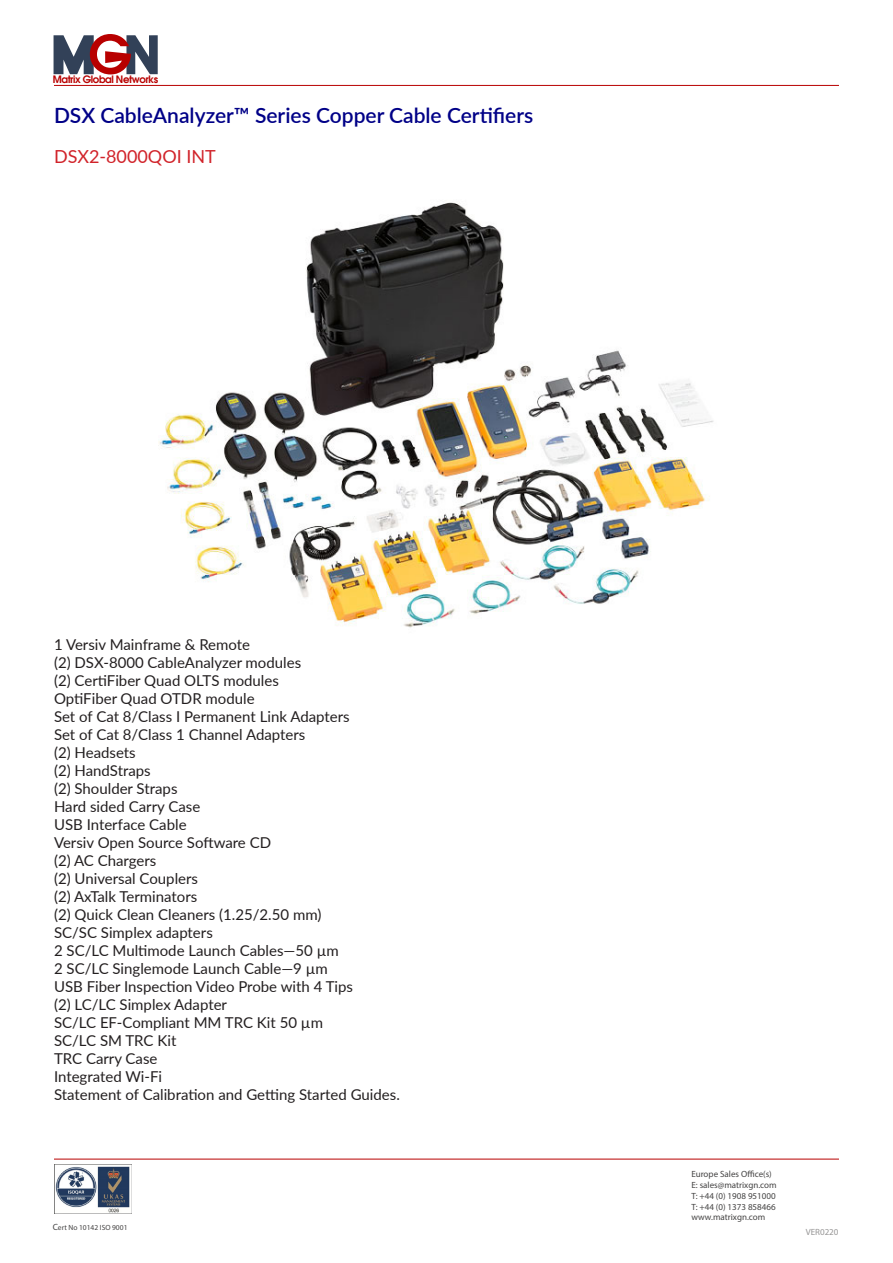
<style>
.page{position:relative;width:893px;height:1263px;background:#fff}
.page>*{position:absolute;margin:0;border:0;box-sizing:border-box;transform-origin:0 0}
.t1{font:600 21px "Lato";color:#000087}
.t2{font:18px "Lato";color:#d1232a}
.t3{font:15px "Lato";color:#231f20}
.t4{font:600 10.2px "Avant Garde";letter-spacing:-.04em;color:#b80000}
.t5{font:9px/10.8px "Myriad Pro";color:#444343}
.t6{font:9px "Myriad Pro";color:#979696}
.t7{font:7.5px "Myriad Pro";color:#444343}
.s1{font-size:9px}
</style>
<div class="page">
<svg style="left:54px;top:34px;width:104px;height:40px"></svg>
<img style="left:55px;top:1164px;width:77px;height:49px">
<hr style="left:54px;top:1159px;width:785px;height:1px;background:#b80000">
<hr style="left:54px;top:85px;width:785px;height:1px;background:#b80000">
<img style="left:158px;top:202px;width:556px;height:426px">
<p class="t4" style="left:53px;top:72px;width:107px">Matrix Global Networks</p>
<p class="t1" style="left:54px;top:100px;width:481px">DSX CableAnalyzer™ Series Copper Cable Certifiers</p>
<p class="t2" style="left:54px;top:144px;width:163px">DSX2-8000QOI INT</p>
<p class="t3" style="left:54px;top:634px;width:198px">1 Versiv Mainframe &amp; Remote</p>
<p class="t3" style="left:54px;top:652px;width:249px">(2) DSX-8000 CableAnalyzer modules</p>
<p class="t3" style="left:54px;top:670px;width:226px">(2) CertiFiber Quad OLTS modules</p>
<p class="t3" style="left:54px;top:688px;width:202px">OptiFiber Quad OTDR module</p>
<p class="t3" style="left:54px;top:706px;width:297px">Set of Cat 8/Class I Permanent Link Adapters</p>
<p class="t3" style="left:54px;top:724px;width:253px">Set of Cat 8/Class 1 Channel Adapters</p>
<p class="t3" style="left:54px;top:742px;width:83px">(2) Headsets</p>
<p class="t3" style="left:54px;top:760px;width:98px">(2) HandStraps</p>
<p class="t3" style="left:54px;top:778px;width:125px">(2) Shoulder Straps</p>
<p class="t3" style="left:54px;top:796px;width:148px">Hard sided Carry Case</p>
<p class="t3" style="left:54px;top:814px;width:134px">USB Interface Cable</p>
<p class="t3" style="left:54px;top:832px;width:219px">Versiv Open Source Software CD</p>
<p class="t3" style="left:54px;top:850px;width:104px">(2) AC Chargers</p>
<p class="t3" style="left:54px;top:868px;width:146px">(2) Universal Couplers</p>
<p class="t3" style="left:54px;top:886px;width:145px">(2) AxTalk Terminators</p>
<p class="t3" style="left:54px;top:904px;width:269px">(2) Quick Clean Cleaners (1.25/2.50 mm)</p>
<p class="t3" style="left:54px;top:922px;width:160px">SC/SC Simplex adapters</p>
<p class="t3" style="left:54px;top:940px;width:286px">2 SC/LC Multimode Launch Cables—50 µm</p>
<p class="t3" style="left:54px;top:958px;width:275px">2 SC/LC Singlemode Launch Cable—9 µm</p>
<p class="t3" style="left:54px;top:976px;width:301px">USB Fiber Inspection Video Probe with 4 Tips</p>
<p class="t3" style="left:54px;top:994px;width:175px">(2) LC/LC Simplex Adapter</p>
<p class="t3" style="left:54px;top:1012px;width:270px">SC/LC EF-Compliant MM TRC Kit 50 µm</p>
<p class="t3" style="left:54px;top:1030px;width:124px">SC/LC SM TRC Kit</p>
<p class="t3" style="left:54px;top:1048px;width:105px">TRC Carry Case</p>
<p class="t3" style="left:54px;top:1066px;width:110px">Integrated Wi-Fi</p>
<p class="t3" style="left:54px;top:1084px;width:347px">Statement of Calibration and Getting Started Guides.</p>
<p class="t7" style="left:53px;top:1223px;width:76px"><span class="s1">C</span>ert No 10142 ISO 9001</p>
<p class="t5" style="left:691px;top:1169px;width:87px">Europe Sales Office(s)<br>E: sales@matrixgn.com<br>T: +44 (0) 1908 951000<br>T: +44 (0) 1373 858466 www.matrixgn.com</p>
<p class="t6" style="left:806px;top:1226px;width:34px">VER0220</p>
</div>
